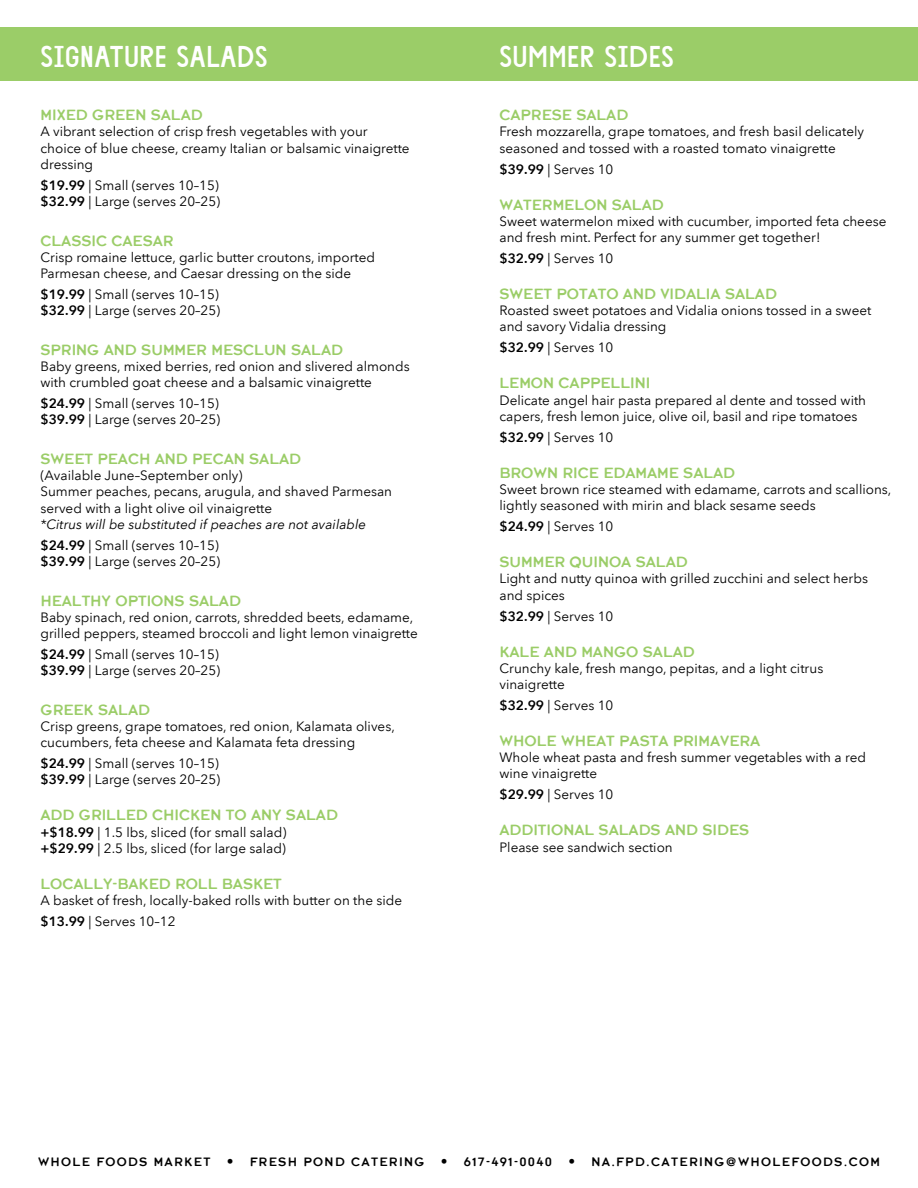
<style>
.page{position:relative;width:918px;height:1188px;background:#fff}
.page>*{position:absolute;margin:0;border:0;box-sizing:border-box;transform-origin:0 0}
.t1{font:30px "WFM Farmstand TT";color:#fff}
.t2{font:16.5px "Rescue";color:#9bcd68}
.t3{font:13.5px/16.2px "Avenir Next LT Pro";color:#000}
.t4{font:13.5px "Rescue";letter-spacing:.1em;color:#000}
.t5{font:italic 13.5px/21px "Avenir Next LT Pro";color:#000}
.s1{font-weight:600}
.s2{font-weight:600;font-style:normal}
.s3{font-style:normal}
.s4{font-family:"Avenir Next LT Pro";font-weight:600}
</style>
<div class="page">
<div style="left:0;top:27px;width:918px;height:54px;background:#9bcd68"></div>
<h1 class="t1" style="left:40px;top:40px;width:229px">SIGNATURE SALADS</h1>
<p class="t2" style="left:40px;top:108px;width:164px">MIXED GREEN SALAD</p>
<p class="t3" style="left:40px;top:124px;width:371px">A vibrant selection of crisp fresh vegetables with your choice of blue cheese, creamy Italian or balsamic vinaigrette dressing</p>
<p class="t3" style="left:40px;top:177px;width:181px"><span class="s1">$19.99</span> | Small (serves 10–15) <span class="s1">$32.99</span> | Large (serves 20–25)</p>
<p class="t2" style="left:40px;top:233px;width:135px">CLASSIC CAESAR</p>
<p class="t3" style="left:40px;top:249px;width:336px">Crisp romaine lettuce, garlic butter croutons, imported<br>Parmesan cheese, and Caesar dressing on the side</p>
<p class="t3" style="left:40px;top:286px;width:181px"><span class="s1">$19.99</span> | Small (serves 10–15) <span class="s1">$32.99</span> | Large (serves 20–25)</p>
<p class="t2" style="left:40px;top:343px;width:304px">SPRING AND SUMMER MESCLUN SALAD</p>
<p class="t3" style="left:40px;top:358px;width:371px">Baby greens, mixed berries, red onion and slivered almonds with crumbled goat cheese and a balsamic vinaigrette</p>
<p class="t3" style="left:40px;top:396px;width:181px"><span class="s1">$24.99</span> | Small (serves 10–15) <span class="s1">$39.99</span> | Large (serves 20–25)</p>
<p class="t2" style="left:40px;top:452px;width:262px">SWEET PEACH AND PECAN SALAD</p>
<p class="t3" style="left:40px;top:468px;width:353px">(Available June–September only)<br>Summer peaches, pecans, arugula, and shaved Parmesan served with a light olive oil vinaigrette</p>
<p class="t5" style="left:40px;top:514px;width:327px">*Citrus will be substituted if peaches are not available <span class="s2">$24.99</span> <span class="s3">| Small (serves 10–15)</span></p>
<p class="t3" style="left:40px;top:553px;width:181px"><span class="s1">$39.99</span> | Large (serves 20–25)</p>
<p class="t2" style="left:40px;top:593px;width:202px">HEALTHY OPTIONS SALAD</p>
<p class="t3" style="left:40px;top:609px;width:379px">Baby spinach, red onion, carrots, shredded beets, edamame, grilled peppers, steamed broccoli and light lemon vinaigrette</p>
<p class="t3" style="left:40px;top:646px;width:181px"><span class="s1">$24.99</span> | Small (serves 10–15) <span class="s1">$39.99</span> | Large (serves 20–25)</p>
<p class="t2" style="left:40px;top:703px;width:111px">GREEK SALAD</p>
<p class="t3" style="left:40px;top:718px;width:356px">Crisp greens, grape tomatoes, red onion, Kalamata olives, cucumbers, feta cheese and Kalamata feta dressing</p>
<p class="t3" style="left:40px;top:756px;width:181px"><span class="s1">$24.99</span> | Small (serves 10–15) <span class="s1">$39.99</span> | Large (serves 20–25)</p>
<p class="t2" style="left:40px;top:808px;width:299px">ADD GRILLED CHICKEN TO ANY SALAD</p>
<p class="t3" style="left:40px;top:824px;width:247px"><span class="s1">+$18.99</span> | 1.5 lbs, sliced (for small salad) <span class="s1">+$29.99</span> | 2.5 lbs, sliced (for large salad)</p>
<p class="t2" style="left:40px;top:877px;width:243px">LOCALLY-BAKED ROLL BASKET</p>
<p class="t3" style="left:40px;top:890px;width:363px;line-height:21px">A basket of fresh, locally-baked rolls with butter on the side <span class="s1">$13.99</span> | Serves 10–12</p>
<h1 class="t1" style="left:500px;top:40px;width:176px">SUMMER SIDES</h1>
<p class="t2" style="left:500px;top:108px;width:130px">CAPRESE SALAD</p>
<p class="t3" style="left:499px;top:124px;width:366px">Fresh mozzarella, grape tomatoes, and fresh basil delicately seasoned and tossed with a roasted tomato vinaigrette</p>
<p class="t3" style="left:499px;top:161px;width:115px"><span class="s1">$39.99</span> | Serves 10</p>
<p class="t2" style="left:499px;top:197px;width:166px">WATERMELON SALAD</p>
<p class="t3" style="left:499px;top:213px;width:388px">Sweet watermelon mixed with cucumber, imported feta cheese and fresh mint. Perfect for any summer get together!</p>
<p class="t3" style="left:499px;top:250px;width:115px"><span class="s1">$32.99</span> | Serves 10</p>
<p class="t2" style="left:499px;top:287px;width:279px">SWEET POTATO AND VIDALIA SALAD</p>
<p class="t3" style="left:499px;top:303px;width:373px">Roasted sweet potatoes and Vidalia onions tossed in a sweet and savory Vidalia dressing</p>
<p class="t3" style="left:499px;top:340px;width:115px"><span class="s1">$32.99</span> | Serves 10</p>
<p class="t2" style="left:499px;top:376px;width:152px">LEMON CAPPELLINI</p>
<p class="t3" style="left:499px;top:392px;width:368px">Delicate angel hair pasta prepared al dente and tossed with capers, fresh lemon juice, olive oil, basil and ripe tomatoes</p>
<p class="t3" style="left:499px;top:429px;width:115px"><span class="s1">$32.99</span> | Serves 10</p>
<p class="t2" style="left:499px;top:466px;width:237px">BROWN RICE EDAMAME SALAD</p>
<p class="t3" style="left:499px;top:481px;width:393px">Sweet brown rice steamed with edamame, carrots and scallions, lightly seasoned with mirin and black sesame seeds</p>
<p class="t3" style="left:499px;top:519px;width:115px"><span class="s1">$24.99</span> | Serves 10</p>
<p class="t2" style="left:499px;top:555px;width:190px">SUMMER QUINOA SALAD</p>
<p class="t3" style="left:499px;top:571px;width:370px">Light and nutty quinoa with grilled zucchini and select herbs and spices</p>
<p class="t3" style="left:499px;top:608px;width:115px"><span class="s1">$32.99</span> | Serves 10</p>
<p class="t2" style="left:499px;top:644px;width:197px">KALE AND MANGO SALAD</p>
<p class="t3" style="left:499px;top:660px;width:325px">Crunchy kale, fresh mango, pepitas, and a light citrus vinaigrette</p>
<p class="t3" style="left:499px;top:697px;width:115px"><span class="s1">$32.99</span> | Serves 10</p>
<p class="t2" style="left:499px;top:734px;width:262px">WHOLE WHEAT PASTA PRIMAVERA</p>
<p class="t3" style="left:499px;top:750px;width:368px">Whole wheat pasta and fresh summer vegetables with a red wine vinaigrette</p>
<p class="t3" style="left:499px;top:787px;width:115px"><span class="s1">$29.99</span> | Serves 10</p>
<p class="t2" style="left:499px;top:823px;width:251px">ADDITIONAL SALADS AND SIDES</p>
<p class="t3" style="left:499px;top:839px;width:175px">Please see sandwich section</p>
<p class="t4" style="left:38px;top:1156px;width:843px">WHOLE FOODS MARKET <span class="s4">•</span> FRESH POND CATERING <span class="s4">•</span> 617-491-0040 <span class="s4">•</span> NA.FPD.CATERING@WHOLEFOODS.COM</p>
</div>
